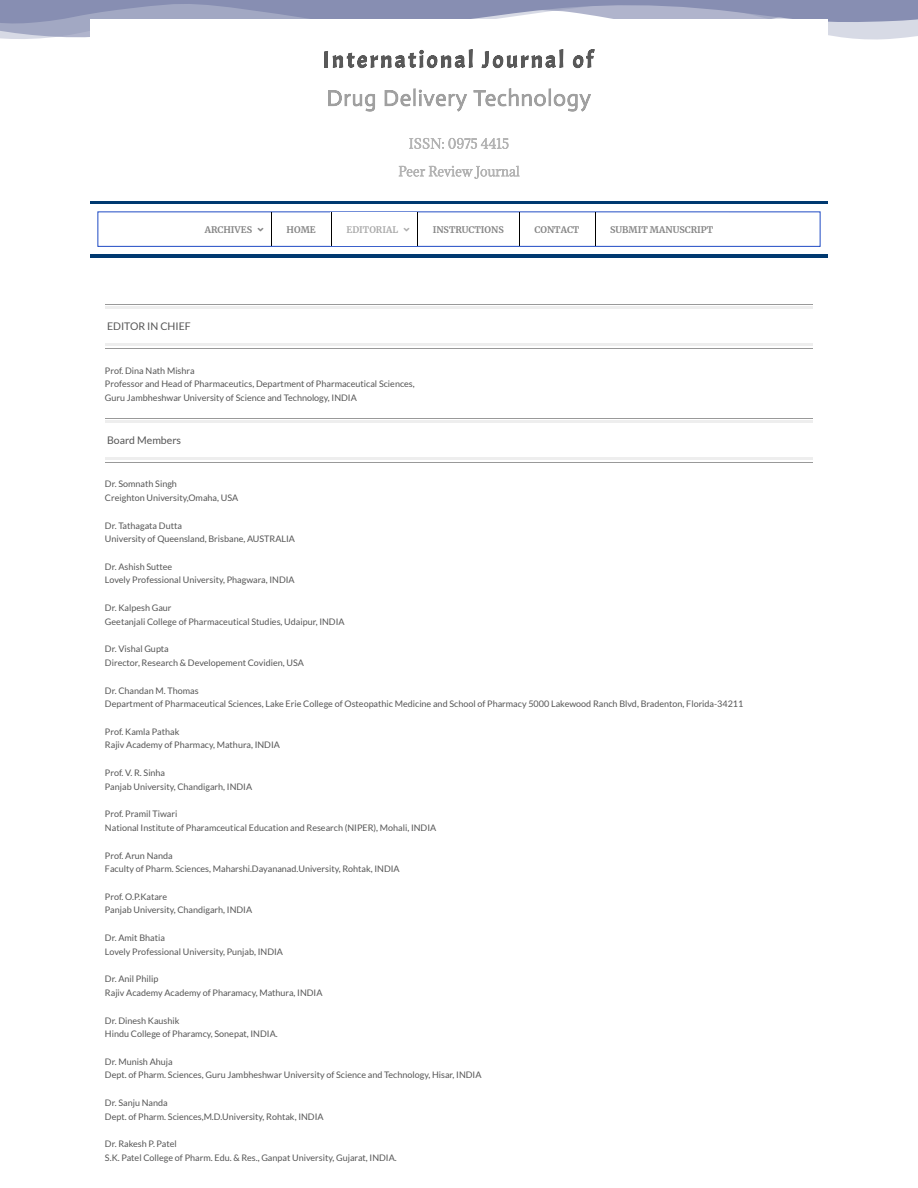
<style>
.page{position:relative;width:918px;height:1188px;background:#fff}
.page>*{position:absolute;margin:0;border:0;box-sizing:border-box;transform-origin:0 0}
.A{font:10.5px "Lato";color:#555}
.Abstract{font:10.5px "Lato";color:#555}
.Abstract-2{font:9px/13.5px "Lato";color:#555}
.Body_flush{font:9px/13.5px "Lato";color:#555}
.text{font:9px/13.5px "Lato";color:#555}
.article_head{font:9px "Lato";color:#555}
.author{font:9px "Lato";color:#555}
.text-2{font:700 9px "Merriweather";color:#858585}
.A-2{font:9px "Lato";color:#555}
.affiliation{font:9px "Lato";color:#555}
.Subject{font:700 9px "Merriweather";color:#858585}
.text-3{font:700 9px "Merriweather";color:#ababab}
</style>
<div class="page">
<hr style="left:105px;top:304px;width:708px;height:1px;background:#999">
<hr style="left:105px;top:348px;width:708px;height:1px;background:#999">
<hr style="left:105px;top:306px;width:708px;height:3px;background:#eee">
<hr style="left:105px;top:343px;width:708px;height:3px;background:#eee">
<hr style="left:105px;top:418px;width:708px;height:1px;background:#999">
<hr style="left:105px;top:462px;width:708px;height:1px;background:#999">
<hr style="left:105px;top:420px;width:708px;height:3px;background:#eee">
<hr style="left:105px;top:457px;width:708px;height:3px;background:#eee">
<hr style="left:90px;top:200px;width:738px;height:4px;background:#003970">
<hr style="left:90px;top:254px;width:738px;height:4px;background:#003970">
<div style="left:97px;top:211px;width:723px;height:36px;border:1px solid #1f4bc4"></div>
<div style="left:0;top:0;width:918px;height:201px;background:#fff"></div>
<svg style="left:0;top:0;width:918px;height:68px"></svg>
<svg style="left:328px;top:88px;width:263px;height:24px"></svg>
<svg style="left:409px;top:138px;width:100px;height:11px"></svg>
<svg style="left:399px;top:166px;width:121px;height:13px"></svg>
<svg style="left:98px;top:212px;width:722px;height:34px"></svg>
<p class="text-2" style="left:205px;top:224px;width:49px">ARCHIVES</p>
<p class="text-2" style="left:287px;top:224px;width:31px">HOME</p>
<p class="text-3" style="left:347px;top:224px;width:53px">EDITORIAL</p>
<p class="Subject" style="left:433px;top:224px;width:73px">INSTRUCTIONS</p>
<p class="text-2" style="left:535px;top:224px;width:46px">CONTACT</p>
<p class="text-2" style="left:610px;top:224px;width:105px">SUBMIT MANUSCRIPT</p>
<p class="A" style="left:107px;top:320px;width:85px">EDITOR IN CHIEF</p>
<p class="Abstract-2" style="left:105px;top:363px;width:311px">Prof. Dina Nath Mishra<br>Professor and Head of Pharmaceutics, Department of Pharmaceutical Sciences,<br>Guru Jambheshwar University of Science and Technology, INDIA</p>
<p class="Abstract" style="left:107px;top:434px;width:76px">Board Members</p>
<p class="Abstract-2" style="left:105px;top:477px;width:135px">Dr. Somnath Singh<br>Creighton University,Omaha, USA</p>
<p class="Abstract-2" style="left:105px;top:519px;width:192px">Dr. Tathagata Dutta<br>University of Queensland, Brisbane, AUSTRALIA</p>
<p class="Abstract-2" style="left:105px;top:560px;width:191px">Dr. Ashish Suttee<br>Lovely Professional University, Phagwara, INDIA</p>
<p class="Abstract-2" style="left:105px;top:601px;width:241px">Dr. Kalpesh Gaur<br>Geetanjali College of Pharmaceutical Studies, Udaipur, INDIA</p>
<p class="Abstract-2" style="left:105px;top:642px;width:65px">Dr. Vishal Gupta</p>
<p class="Abstract-2" style="left:105px;top:656px;width:200px">Director, Research &amp; Developement Covidien, USA</p>
<p class="Abstract-2" style="left:105px;top:684px;width:640px">Dr. Chandan M. Thomas<br>Department of Pharmaceutical Sciences, Lake Erie College of Osteopathic Medicine and School of Pharmacy 5000 Lakewood Ranch Blvd, Bradenton, Florida-34211</p>
<p class="Abstract-2" style="left:105px;top:725px;width:176px">Prof. Kamla Pathak<br>Rajiv Academy of Pharmacy, Mathura, INDIA</p>
<p class="Abstract-2" style="left:105px;top:766px;width:62px">Prof. V. R. Sinha</p>
<p class="Abstract-2" style="left:105px;top:780px;width:149px">Panjab University, Chandigarh, INDIA</p>
<p class="Abstract-2" style="left:105px;top:807px;width:74px">Prof. Pramil Tiwari</p>
<p class="article_head" style="left:105px;top:822px;width:333px">National Institute of Pharamceutical Education and Research (NIPER), Mohali, INDIA</p>
<p class="article_head" style="left:105px;top:850px;width:69px">Prof. Arun Nanda</p>
<p class="author" style="left:105px;top:863px;width:296px">Faculty of Pharm. Sciences, Maharshi.Dayananad.University, Rohtak, INDIA</p>
<p class="affiliation" style="left:105px;top:891px;width:64px">Prof. O.P.Katare</p>
<p class="A-2" style="left:105px;top:905px;width:149px">Panjab University, Chandigarh, INDIA</p>
<p class="Body_flush" style="left:105px;top:931px;width:180px">Dr. Amit Bhatia<br>Lovely Professional University, Punjab, INDIA</p>
<p class="Body_flush" style="left:105px;top:972px;width:219px">Dr. Anil Philip<br>Rajiv Academy Academy of Pharamacy, Mathura, INDIA</p>
<p class="Body_flush" style="left:105px;top:1014px;width:174px">Dr. Dinesh Kaushik<br>Hindu College of Pharamcy, Sonepat, INDIA.</p>
<p class="Body_flush" style="left:105px;top:1055px;width:378px">Dr. Munish Ahuja<br>Dept. of Pharm. Sciences, Guru Jambheshwar University of Science and Technology, Hisar, INDIA</p>
<p class="text" style="left:105px;top:1096px;width:220px">Dr. Sanju Nanda<br>Dept. of Pharm. Sciences,M.D.University, Rohtak, INDIA</p>
<p class="text" style="left:105px;top:1137px;width:293px">Dr. Rakesh P. Patel<br>S.K. Patel College of Pharm. Edu. &amp; Res., Ganpat University, Gujarat, INDIA.</p>
</div>
